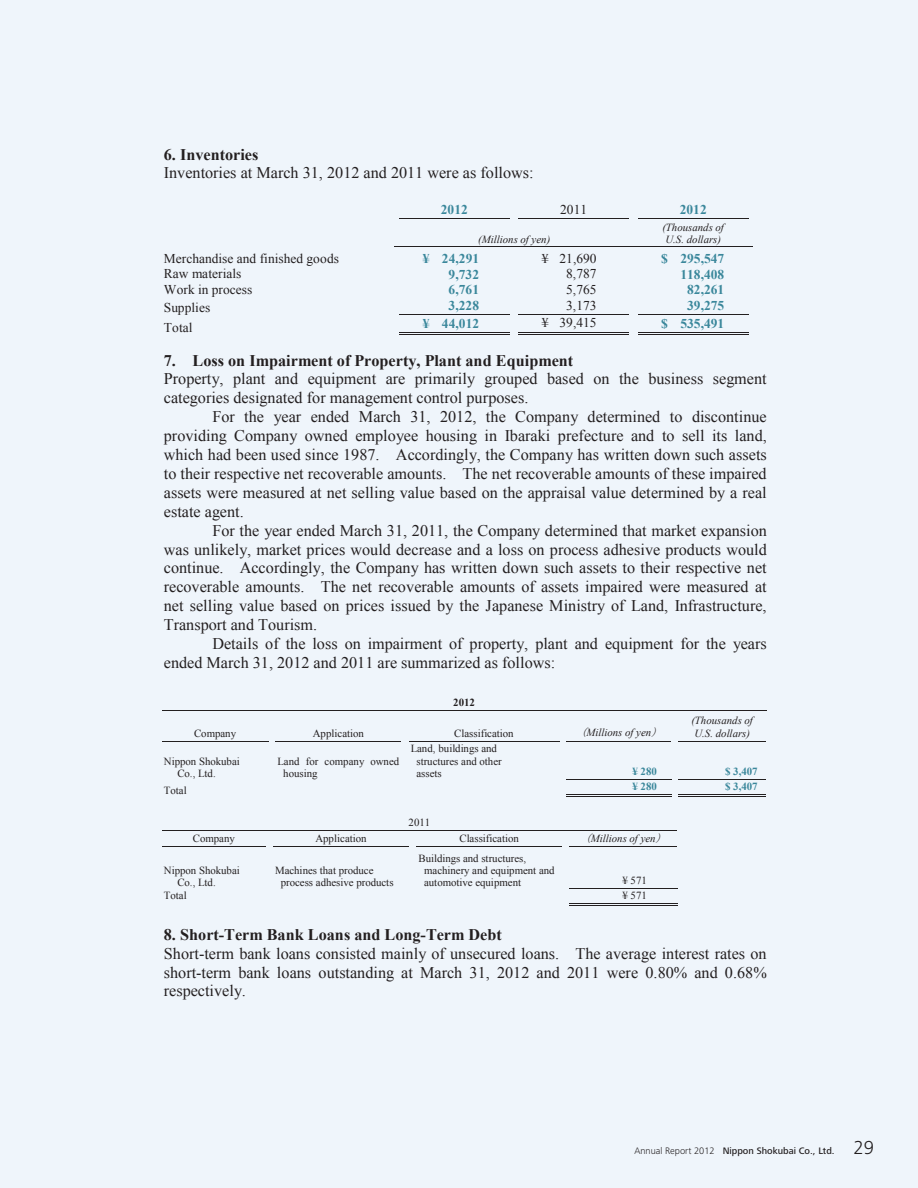
<style>
.page{position:relative;width:918px;height:1188px;background:#eff5fb}
.page>*{position:absolute;margin:0;border:0;box-sizing:border-box;transform-origin:0 0}
.t1{font:16.2px/18.9px "Times New Roman";color:#231f20;text-align:justify}
.t2{font:700 16.2px "Times New Roman";color:#231f20}
.t3{font:13.5px "Times New Roman";letter-spacing:.005em;color:#231f20}
.t4{font:700 13.5px "Times New Roman";letter-spacing:.005em;color:#3a879b}
.t5{font:10.8px/12.5px "Times New Roman";color:#231f20}
.t6{font:italic 10.8px/12.5px "Times New Roman";color:#231f20}
.t7{font:700 10.8px "Times New Roman";color:#3a879b}
.t8{font:700 10.8px "Times New Roman";color:#231f20}
.t9{font:500 9.75px "Frutiger Next LT";color:#231f20}
.s1{font-family:"MS Mincho"}
.s2{font-weight:300}
.s3{font-weight:300;font-size:19.5px}
</style>
<div class="page">
<hr style="left:399px;top:218px;width:110px;height:1px;background:#231f20">
<hr style="left:519px;top:218px;width:110px;height:1px;background:#231f20">
<hr style="left:638px;top:218px;width:110px;height:1px;background:#231f20">
<hr style="left:395px;top:246px;width:119px;height:1px;background:#231f20">
<hr style="left:515px;top:246px;width:119px;height:1px;background:#231f20">
<hr style="left:634px;top:246px;width:119px;height:1px;background:#231f20">
<hr style="left:399px;top:314px;width:110px;height:1px;background:#231f20">
<hr style="left:519px;top:314px;width:110px;height:1px;background:#231f20">
<hr style="left:638px;top:314px;width:110px;height:1px;background:#231f20">
<hr style="left:399px;top:334px;width:110px;height:1px;background:#231f20">
<hr style="left:399px;top:332px;width:110px;height:1px;background:#231f20">
<hr style="left:519px;top:334px;width:110px;height:1px;background:#231f20">
<hr style="left:519px;top:332px;width:110px;height:1px;background:#231f20">
<hr style="left:638px;top:334px;width:110px;height:1px;background:#231f20">
<hr style="left:638px;top:332px;width:110px;height:1px;background:#231f20">
<hr style="left:162px;top:710px;width:604px;height:1px;background:#231f20">
<hr style="left:162px;top:741px;width:106px;height:1px;background:#231f20">
<hr style="left:276px;top:741px;width:125px;height:1px;background:#231f20">
<hr style="left:409px;top:741px;width:150px;height:1px;background:#231f20">
<hr style="left:567px;top:741px;width:104px;height:1px;background:#231f20">
<hr style="left:678px;top:741px;width:88px;height:1px;background:#231f20">
<hr style="left:567px;top:779px;width:105px;height:1px;background:#231f20">
<hr style="left:678px;top:779px;width:88px;height:1px;background:#231f20">
<hr style="left:567px;top:796px;width:105px;height:1px;background:#231f20">
<hr style="left:567px;top:794px;width:105px;height:1px;background:#231f20">
<hr style="left:678px;top:796px;width:88px;height:1px;background:#231f20">
<hr style="left:678px;top:794px;width:88px;height:1px;background:#231f20">
<hr style="left:162px;top:830px;width:515px;height:1px;background:#231f20">
<hr style="left:162px;top:846px;width:103px;height:1px;background:#231f20">
<hr style="left:273px;top:846px;width:136px;height:1px;background:#231f20">
<hr style="left:416px;top:846px;width:146px;height:1px;background:#231f20">
<hr style="left:570px;top:846px;width:107px;height:1px;background:#231f20">
<hr style="left:570px;top:888px;width:108px;height:1px;background:#231f20">
<hr style="left:570px;top:905px;width:108px;height:1px;background:#231f20">
<hr style="left:570px;top:903px;width:108px;height:1px;background:#231f20">
<p class="t2" style="left:164px;top:143px;width:96px">6. Inventories</p>
<p class="t1" style="left:164px;top:163px;width:371px">Inventories at March 31, 2012 and 2011 were as follows:</p>
<p class="t4" style="left:441px;top:200px;width:29px">2012</p>
<p class="t3" style="left:560px;top:200px;width:29px">2011</p>
<p class="t4" style="left:680px;top:200px;width:29px">2012</p>
<p class="t6" style="left:478px;top:233px;width:74px">(Millions of yen)</p>
<p class="t6" style="left:662px;top:221px;width:63px">(Thousands of<br>U.S. dollars)</p>
<p class="t3" style="left:164px;top:249px;width:177px">Merchandise and finished goods</p>
<p class="t4" style="left:423px;top:249px;width:58px">¥ 24,291</p>
<p class="t3" style="left:542px;top:249px;width:56px">¥ 21,690</p>
<p class="t4" style="left:661px;top:249px;width:65px">$ 295,547</p>
<p class="t3" style="left:164px;top:265px;width:79px">Raw materials</p>
<p class="t4" style="left:449px;top:265px;width:32px">9,732</p>
<p class="t3" style="left:566px;top:265px;width:32px">8,787</p>
<p class="t4" style="left:680px;top:265px;width:45px">118,408</p>
<p class="t3" style="left:164px;top:280px;width:90px">Work in process</p>
<p class="t4" style="left:449px;top:280px;width:32px">6,761</p>
<p class="t3" style="left:566px;top:280px;width:32px">5,765</p>
<p class="t4" style="left:687px;top:280px;width:39px">82,261</p>
<p class="t3" style="left:164px;top:298px;width:48px">Supplies</p>
<p class="t4" style="left:449px;top:296px;width:32px">3,228</p>
<p class="t3" style="left:566px;top:296px;width:32px">3,173</p>
<p class="t4" style="left:687px;top:296px;width:39px">39,275</p>
<p class="t3" style="left:164px;top:318px;width:30px">Total</p>
<p class="t4" style="left:423px;top:314px;width:58px">¥ 44,012</p>
<p class="t3" style="left:542px;top:314px;width:56px">¥ 39,415</p>
<p class="t4" style="left:661px;top:314px;width:65px">$ 535,491</p>
<p class="t2" style="left:164px;top:349px;width:411px">7. Loss on Impairment of Property, Plant and Equipment</p>
<p class="t1" style="left:164px;top:369px;width:604px">Property, plant and equipment are primarily grouped based on the business segment categories designated for management control purposes.</p>
<p class="t1" style="left:164px;top:407px;width:604px;text-indent:49px">For the year ended March 31, 2012, the Company determined to discontinue providing Company owned employee housing in Ibaraki prefecture and to sell its land, which had been used since 1987. Accordingly, the Company has written down such assets to their respective net recoverable amounts. The net recoverable amounts of these impaired assets were measured at net selling value based on the appraisal value determined by a real estate agent.</p>
<p class="t1" style="left:164px;top:520px;width:605px;text-indent:49px">For the year ended March 31, 2011, the Company determined that market expansion was unlikely, market prices would decrease and a loss on process adhesive products would continue. Accordingly, the Company has written down such assets to their respective net recoverable amounts. The net recoverable amounts of assets impaired were measured at net selling value based on prices issued by the Japanese Ministry of Land, Infrastructure, Transport and Tourism.</p>
<p class="t1" style="left:164px;top:634px;width:604px;text-indent:49px">Details of the loss on impairment of property, plant and equipment for the years ended March 31, 2012 and 2011 are summarized as follows:</p>
<p class="t8" style="left:453px;top:695px;width:23px">2012</p>
<p class="t5" style="left:194px;top:727px;width:44px">Company</p>
<p class="t5" style="left:313px;top:727px;width:53px">Application</p>
<p class="t5" style="left:454px;top:727px;width:61px">Classification</p>
<p class="t6" style="left:576px;top:726px;width:92px"><span class="s1">（</span>Millions of yen<span class="s1">）</span></p>
<p class="t6" style="left:691px;top:714px;width:63px">(Thousands of<br>U.S. dollars)</p>
<p class="t5" style="left:177px;top:755px;width:64px;text-indent:-13px">Nippon Shokubai<br>Co., Ltd.</p>
<p class="t5" style="left:283px;top:755px;width:117px;text-indent:-6px">Land for company owned housing</p>
<p class="t5" style="left:416px;top:742px;width:87px;text-indent:-6px">Land, buildings and structures and other assets</p>
<p class="t7" style="left:633px;top:764px;width:26px">¥ 280</p>
<p class="t7" style="left:725px;top:764px;width:34px">$ 3,407</p>
<p class="t5" style="left:164px;top:784px;width:24px">Total</p>
<p class="t5" style="left:409px;top:816px;width:23px">2011</p>
<p class="t7" style="left:633px;top:779px;width:26px">¥ 280</p>
<p class="t7" style="left:725px;top:779px;width:34px">$ 3,407</p>
<p class="t5" style="left:193px;top:832px;width:44px">Company</p>
<p class="t5" style="left:316px;top:832px;width:53px">Application</p>
<p class="t5" style="left:459px;top:832px;width:61px">Classification</p>
<p class="t6" style="left:580px;top:832px;width:92px"><span class="s1">（</span>Millions of yen<span class="s1">）</span></p>
<p class="t5" style="left:177px;top:864px;width:64px;text-indent:-13px">Nippon Shokubai<br>Co., Ltd.</p>
<p class="t5" style="left:281px;top:864px;width:114px;text-indent:-6px">Machines that produce process adhesive products</p>
<p class="t5" style="left:424px;top:852px;width:132px;text-indent:-6px">Buildings and structures, machinery and equipment and automotive equipment</p>
<p class="t5" style="left:623px;top:874px;width:26px">¥ 571</p>
<p class="t5" style="left:164px;top:889px;width:24px">Total</p>
<p class="t5" style="left:623px;top:889px;width:26px">¥ 571</p>
<p class="t2" style="left:164px;top:923px;width:340px">8. Short-Term Bank Loans and Long-Term Debt</p>
<p class="t1" style="left:164px;top:944px;width:605px">Short-term bank loans consisted mainly of unsecured loans. The average interest rates on short-term bank loans outstanding at March 31, 2012 and 2011 were 0.80% and 0.68% respectively.</p>
<p class="t9" style="left:634px;top:1145px;width:241px"><span class="s2">Annual Report 2012</span> Nippon Shokubai Co., Ltd. <span class="s3">29</span></p>
</div>
